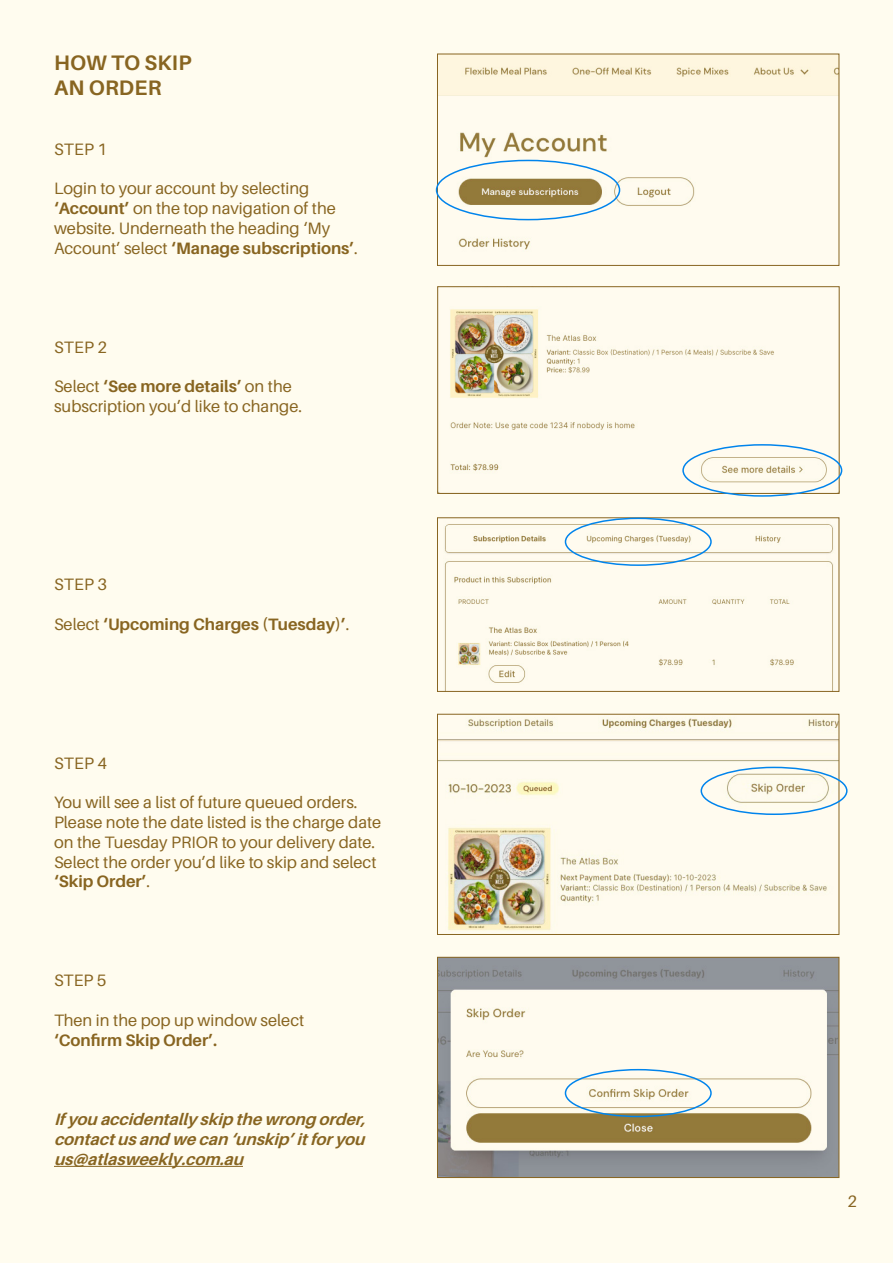
<style>
.page{position:relative;width:893px;height:1263px;background:#fffcef}
.page>*{position:absolute;margin:0;border:0;box-sizing:border-box;transform-origin:0 0}
.t1{font:700 21px/25.2px "Aileron";letter-spacing:.01em;color:#886521}
.t2{font:16.5px/19.8px "Aileron";color:#886521}
.t3{font:italic 700 16.5px/19.8px "Aileron";color:#886521}
.t4{font:700 16.5px "Aileron";color:#886521}
.s1{font-weight:700}
.s2{font-weight:400}
</style>
<div class="page">
<hr style="left:54px;top:1166px;width:189px;height:1px;background:#886521">
<img style="left:439px;top:56px;width:398px;height:194px">
<div style="left:437px;top:54px;width:402px;height:212px;border:1px solid #886521"></div>
<img style="left:444px;top:520px;width:389px;height:170px">
<div style="left:437px;top:518px;width:402px;height:174px;border:1px solid #886521"></div>
<img style="left:439px;top:717px;width:398px;height:214px">
<div style="left:437px;top:714px;width:402px;height:221px;border:1px solid #886521"></div>
<img style="left:439px;top:959px;width:398px;height:217px">
<div style="left:437px;top:957px;width:402px;height:221px;border:1px solid #886521"></div>
<div style="left:565px;top:518px;width:147px;height:48px;border:2px solid #0084ec;border-radius:50%"></div>
<div style="left:700px;top:767px;width:148px;height:48px;border:2px solid #0084ec;border-radius:50%"></div>
<div style="left:565px;top:1069px;width:147px;height:48px;border:2px solid #0084ec;border-radius:50%"></div>
<div style="left:436px;top:160px;width:184px;height:60px;border:2px solid #0084ec;border-radius:50%"></div>
<img style="left:450px;top:309px;width:387px;height:183px">
<div style="left:437px;top:286px;width:402px;height:208px;border:1px solid #886521"></div>
<div style="left:682px;top:444px;width:160px;height:53px;border:2px solid #0084ec;border-radius:50%"></div>
<p class="t1" style="left:54px;top:50px;width:139px">HOW TO SKIP<br>AN ORDER</p>
<p class="t2" style="left:54px;top:139px;width:55px">STEP 1</p>
<p class="t2" style="left:54px;top:179px;width:305px">Login to your account by selecting <span class="s1">‘Account’</span> on the top navigation of the website. Underneath the heading ‘My Account’ select <span class="s1">‘Manage subscriptions’</span>.</p>
<p class="t2" style="left:54px;top:337px;width:55px">STEP 2</p>
<p class="t2" style="left:54px;top:377px;width:250px">Select <span class="s1">‘See more details’</span> on the subscription you’d like to change.</p>
<p class="t2" style="left:54px;top:575px;width:55px">STEP 3</p>
<p class="t4" style="left:54px;top:615px;width:297px"><span class="s2">Select</span> ‘Upcoming Charges (Tuesday)’<span class="s2">.</span></p>
<p class="t2" style="left:54px;top:753px;width:55px">STEP 4</p>
<p class="t2" style="left:54px;top:793px;width:329px">You will see a list of future queued orders.<br>Please note the date listed is the charge date on the Tuesday PRIOR to your delivery date.<br>Select the order you’d like to skip and select <span class="s1">‘Skip Order’</span>.</p>
<p class="t2" style="left:54px;top:971px;width:54px">STEP 5</p>
<p class="t2" style="left:54px;top:1011px;width:252px">Then in the pop up window select</p>
<p class="t4" style="left:54px;top:1031px;width:165px">‘Confirm Skip Order’.</p>
<p class="t3" style="left:54px;top:1109px;width:317px">Ifyou accidentally skip the wrong order, contactusand we can ‘unskip’itforyou us@atlasweekly.com.au</p>
<p class="t2" style="left:847px;top:1192px;width:11px">2</p>
</div>
